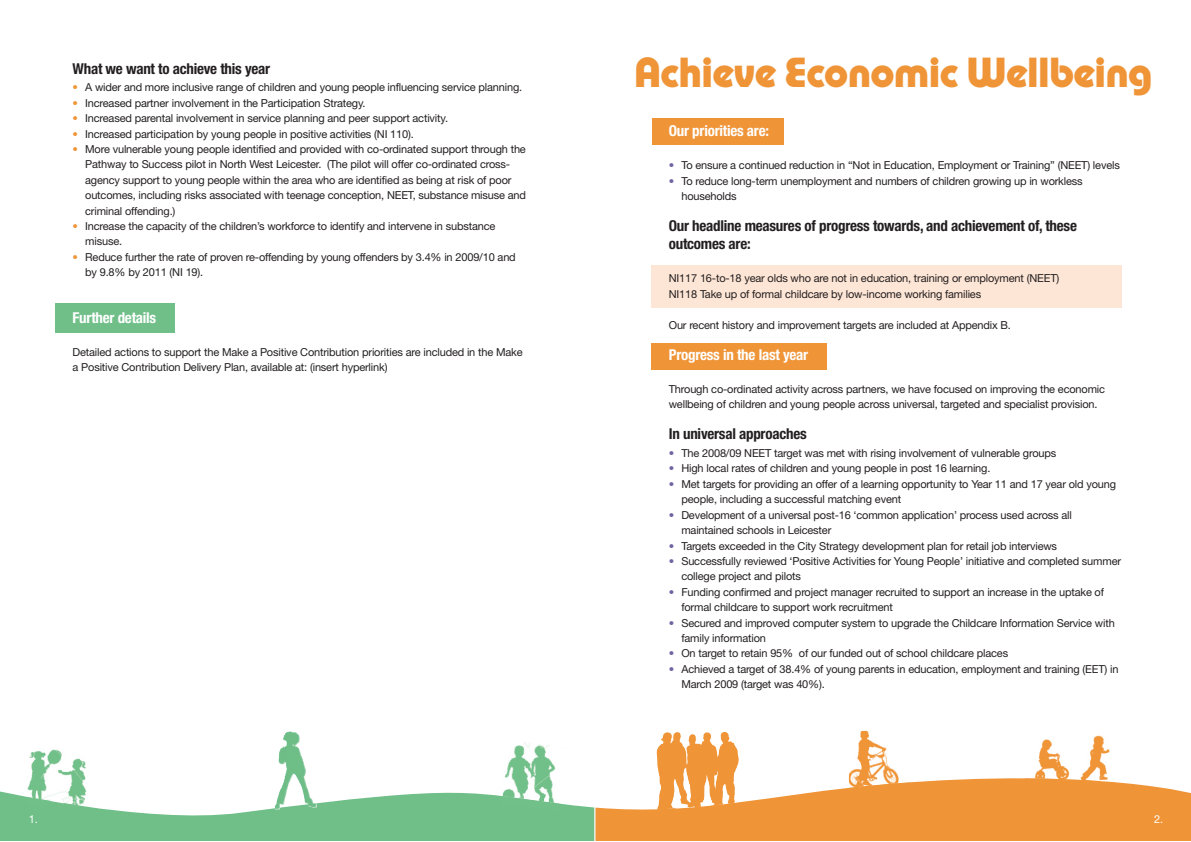
<style>
.page{position:relative;width:1191px;height:842px;background:#fff}
.page>*{position:absolute;margin:0;border:0;box-sizing:border-box;transform-origin:0 0}
.t1{font:44px "Pump Demi Bold Plain";letter-spacing:-.015em;color:#ef9437}
.t2{font:700 condensed 15px/18px "Helvetica Neue";letter-spacing:-.015em;color:#231f20}
.t3{font:700 condensed 15px "Helvetica Neue";letter-spacing:-.015em;color:#fff}
.t4{font:11px/15.4px "Helvetica Neue";letter-spacing:-.015em;color:#231f20}
.t5{font:11px "Helvetica Neue";color:#fff}
.s1{color:#ef9437}
.s2{color:#7163a2}
</style>
<div class="page">
<svg style="left:595px;top:766px;width:596px;height:75px;fill:#ef9437"></svg>
<svg style="left:0;top:782px;width:594px;height:59px"></svg>
<div style="left:55px;top:303px;width:119px;height:30px;background:#70bf89"></div>
<div style="left:652px;top:119px;width:132px;height:26px;background:#ef9437"></div>
<div style="left:651px;top:344px;width:175px;height:26px;background:#ef9437"></div>
<div style="left:651px;top:265px;width:471px;height:43px;background:#fee6d6"></div>
<img style="left:1025px;top:735px;width:86px;height:46px">
<img style="left:1024px;top:778px;width:78px;height:4px">
<img style="left:500px;top:742px;width:66px;height:62px">
<img style="left:499px;top:796px;width:61px;height:15px">
<img style="left:849px;top:731px;width:60px;height:51px">
<img style="left:849px;top:782px;width:60px;height:12px">
<img style="left:275px;top:785px;width:7px;height:22px">
<img style="left:26px;top:749px;width:65px;height:57px">
<img style="left:63px;top:803px;width:21px;height:5px">
<img style="left:26px;top:797px;width:24px;height:10px">
<img style="left:656px;top:732px;width:55px;height:77px">
<svg style="left:710px;top:803px;width:25px;height:9px"></svg>
<svg style="left:692px;top:807px;width:10px;height:6px"></svg>
<img style="left:656px;top:808px;width:20px;height:9px">
<h2 class="t2" style="left:73px;top:61px;width:199px">What we want to achieve this year</h2>
<p class="t4" style="left:73px;top:80px;width:451px"><span class="s1">•</span> A wider and more inclusive range of children and young people influencing service planning.</p>
<p class="t4" style="left:73px;top:95px;width:294px"><span class="s1">•</span> Increased partner involvement in the Participation Strategy.</p>
<p class="t4" style="left:73px;top:110px;width:377px"><span class="s1">•</span> Increased parental involvement in service planning and peer support activity.</p>
<p class="t4" style="left:73px;top:126px;width:343px"><span class="s1">•</span> Increased participation by young people in positive activities (NI 110).</p>
<p class="t4" style="left:85px;top:141px;width:442px;text-indent:-13px"><span class="s1">•</span> More vulnerable young people identified and provided with co-ordinated support through the Pathway to Success pilot in North West Leicester. (The pilot will offer co-ordinated cross&shy;agency support to young people within the area who are identified as being at risk of poor outcomes, including risks associated with teenage conception, NEET, substance misuse and criminal offending.)</p>
<p class="t4" style="left:85px;top:218px;width:412px;text-indent:-13px"><span class="s1">•</span> Increase the capacity of the children’s workforce to identify and intervene in substance misuse.</p>
<p class="t4" style="left:85px;top:249px;width:432px;text-indent:-13px"><span class="s1">•</span> Reduce further the rate of proven re-offending by young offenders by 3.4% in 2009/10 and by 9.8% by 2011 (NI 19).</p>
<h2 class="t3" style="left:73px;top:312px;width:85px">Further details</h2>
<p class="t4" style="left:73px;top:344px;width:451px">Detailed actions to support the Make a Positive Contribution priorities are included in the Make a Positive Contribution Delivery Plan, available at: (insert hyperlink)</p>
<p class="t5" style="left:29px;top:813px;width:11px">1.</p>
<h1 class="t1" style="left:634px;top:58px;width:520px">Achieve Economic Wellbeing</h1>
<h2 class="t3" style="left:669px;top:125px;width:102px">Our priorities are:</h2>
<p class="t4" style="left:669px;top:158px;width:452px"><span class="s2">•</span> To ensure a continued reduction in “Not in Education, Employment or Training” (NEET) levels</p>
<p class="t4" style="left:681px;top:173px;width:403px;text-indent:-13px"><span class="s2">•</span> To reduce long-term unemployment and numbers of children growing up in workless households</p>
<h2 class="t2" style="left:669px;top:218px;width:410px">Our headline measures of progress towards, and achievement of, these outcomes are:</h2>
<p class="t4" style="left:669px;top:271px;width:392px">NI117 16-to-18 year olds who are not in education, training or employment (NEET)<br>NI118 Take up of formal childcare by low-income working families</p>
<p class="t4" style="left:669px;top:317px;width:344px">Our recent history and improvement targets are included at Appendix B.</p>
<h2 class="t3" style="left:669px;top:349px;width:141px">Progress in the last year</h2>
<p class="t4" style="left:669px;top:381px;width:438px">Through co-ordinated activity across partners, we have focused on improving the economic wellbeing of children and young people across universal, targeted and specialist provision.</p>
<h2 class="t2" style="left:669px;top:426px;width:139px">In universal approaches</h2>
<p class="t4" style="left:669px;top:445px;width:389px"><span class="s2">•</span> The 2008/09 NEET target was met with rising involvement of vulnerable groups</p>
<p class="t4" style="left:669px;top:461px;width:323px"><span class="s2">•</span> High local rates of children and young people in post 16 learning.</p>
<p class="t4" style="left:681px;top:476px;width:436px;text-indent:-13px"><span class="s2">•</span> Met targets for providing an offer of a learning opportunity to Year 11 and 17 year old young people, including a successful matching event</p>
<p class="t4" style="left:681px;top:507px;width:392px;text-indent:-13px"><span class="s2">•</span> Development of a universal post-16 ‘common application’ process used across all maintained schools in Leicester</p>
<p class="t4" style="left:669px;top:538px;width:390px"><span class="s2">•</span> Targets exceeded in the City Strategy development plan for retail job interviews</p>
<p class="t4" style="left:681px;top:553px;width:441px;text-indent:-13px"><span class="s2">•</span> Successfully reviewed ‘Positive Activities for Young People’ initiative and completed summer college project and pilots</p>
<p class="t4" style="left:681px;top:584px;width:424px;text-indent:-13px"><span class="s2">•</span> Funding confirmed and project manager recruited to support an increase in the uptake of formal childcare to support work recruitment</p>
<p class="t4" style="left:681px;top:615px;width:435px;text-indent:-13px"><span class="s2">•</span> Secured and improved computer system to upgrade the Childcare Information Service with family information</p>
<p class="t4" style="left:669px;top:646px;width:341px"><span class="s2">•</span> On target to retain 95% of our funded out of school childcare places</p>
<p class="t4" style="left:681px;top:661px;width:438px;text-indent:-13px"><span class="s2">•</span> Achieved a target of 38.4% of young parents in education, employment and training (EET) in<br>March 2009 (target was 40%).</p>
<p class="t5" style="left:1154px;top:813px;width:11px">2.</p>
</div>
